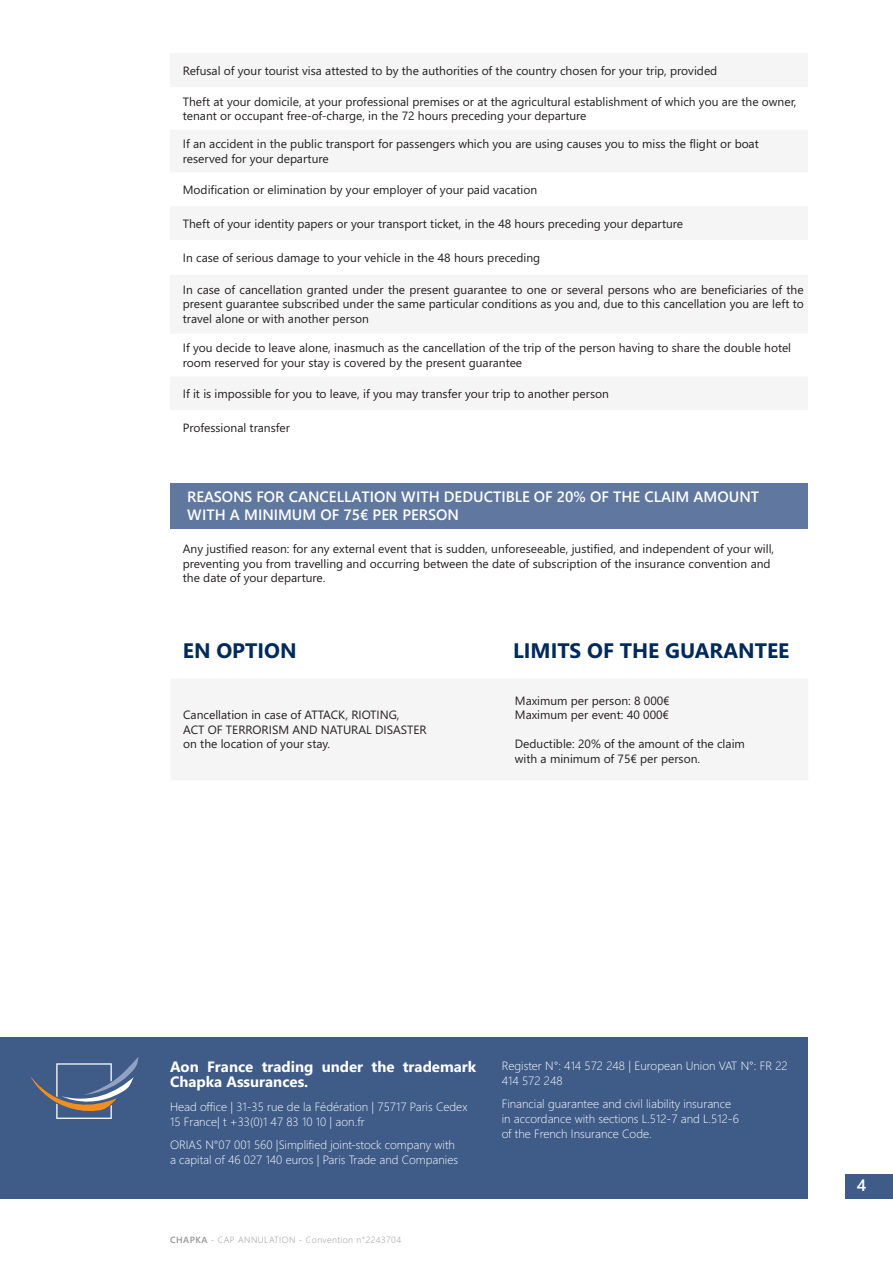
<style>
.page{position:relative;width:893px;height:1263px;background:#fff}
.page>*{position:absolute;margin:0;border:0;box-sizing:border-box;transform-origin:0 0}
.t1{font:700 21px "Segoe WP";color:#00295c}
.t2{font:600 16.5px "Segoe WP";color:#fff}
.t3{font:600 15px/18px "Segoe WP";color:#fff}
.t4{font:700 15px/15px "Segoe WP";color:#fff}
.t5{font:12px/14.4px "Segoe WP";color:#231f20}
.t6{font:300 12px/15px "Segoe WP";color:#fff}
.t7{font:300 9px "Segoe WP";letter-spacing:.05em;color:#939598}
.s1{font-weight:600}
</style>
<div class="page">
<div style="left:845px;top:1174px;width:48px;height:24px;background:#3f5c88"></div>
<div style="left:170px;top:483px;width:638px;height:46px;background:#60779f"></div>
<div style="left:0;top:1037px;width:807px;height:162px;background:#3f5c88"></div>
<svg style="left:30px;top:1057px;width:108px;height:62px"></svg>
<p class="t5" style="left:183px;top:63px;width:536px">Refusal of your tourist visa attested to by the authorities of the country chosen for your trip, provided</p>
<p class="t5" style="left:183px;top:94px;width:615px">Theft at your domicile, at your professional premises or at the agricultural establishment of which you are the owner, tenant or occupant free-of-charge, in the 72 hours preceding your departure</p>
<p class="t5" style="left:183px;top:136px;width:577px">If an accident in the public transport for passengers which you are using causes you to miss the flight or boat reserved for your departure</p>
<p class="t5" style="left:183px;top:182px;width:356px">Modification or elimination by your employer of your paid vacation</p>
<p class="t5" style="left:183px;top:216px;width:502px">Theft of your identity papers or your transport ticket, in the 48 hours preceding your departure</p>
<p class="t5" style="left:183px;top:250px;width:359px">In case of serious damage to your vehicle in the 48 hours preceding</p>
<p class="t5" style="left:183px;top:282px;width:622px;text-align:justify">In case of cancellation granted under the present guarantee to one or several persons who are beneficiaries of the present guarantee subscribed under the same particular conditions as you and, due to this cancellation you are left to travel alone or with another person</p>
<p class="t5" style="left:183px;top:340px;width:610px">If you decide to leave alone, inasmuch as the cancellation of the trip of the person having to share the double hotel room reserved for your stay is covered by the present guarantee</p>
<p class="t5" style="left:183px;top:386px;width:428px">If it is impossible for you to leave, if you may transfer your trip to another person</p>
<p class="t5" style="left:183px;top:420px;width:109px">Professional transfer</p>
<p class="t3" style="left:187px;top:487px;width:573px">REASONS FOR CANCELLATION WITH DEDUCTIBLE OF 20% OF THE CLAIM AMOUNT<br>WITH A MINIMUM OF 75€ PER PERSON</p>
<p class="t5" style="left:183px;top:541px;width:593px">Any justified reason: for any external event that is sudden, unforeseeable, justified, and independent of your will, preventing you from travelling and occurring between the date of subscription of the insurance convention and the date of your departure.</p>
<h1 class="t1" style="left:183px;top:635px;width:115px">EN OPTION</h1>
<h1 class="t1" style="left:513px;top:635px;width:278px">LIMITS OF THE GUARANTEE</h1>
<p class="t5" style="left:183px;top:707px;width:245px">Cancellation in case of ATTACK, RIOTING,<br>ACT OF TERRORISM AND NATURAL DISASTER on the location of your stay.</p>
<p class="t5" style="left:515px;top:693px;width:156px">Maximum per person: 8 000€<br>Maximum per event: 40 000€</p>
<p class="t5" style="left:515px;top:736px;width:231px">Deductible: 20% of the amount of the claim with a minimum of 75€ per person.</p>
<p class="t4" style="left:170px;top:1058px;width:308px">Aon France trading under the trademark<br>Chapka Assurances.</p>
<p class="t6" style="left:170px;top:1098px;width:299px">Head office | 31-35 rue de la Fédération | 75717 Paris Cedex<br>15 France| t +33(0)1 47 83 10 10 | aon.fr</p>
<p class="t6" style="left:170px;top:1137px;width:289px">ORIAS N°07 001 560 |Simplified joint-stock company with a capital of 46 027 140 euros | Paris Trade and Companies</p>
<p class="t6" style="left:502px;top:1057px;width:287px">Register N°: 414 572 248 | European Union VAT N°: FR 22<br>414 572 248</p>
<p class="t6" style="left:502px;top:1096px;width:239px">Financial guarantee and civil liability insurance in accordance with sections L.512-7 and L.512-6 of the French Insurance Code.</p>
<p class="t7" style="left:170px;top:1233px;width:233px"><span class="s1">CHAPKA</span> - CAP ANNULATION - Convention n°2243704</p>
<h2 class="t2" style="left:857px;top:1174px;width:11px">4</h2>
</div>
